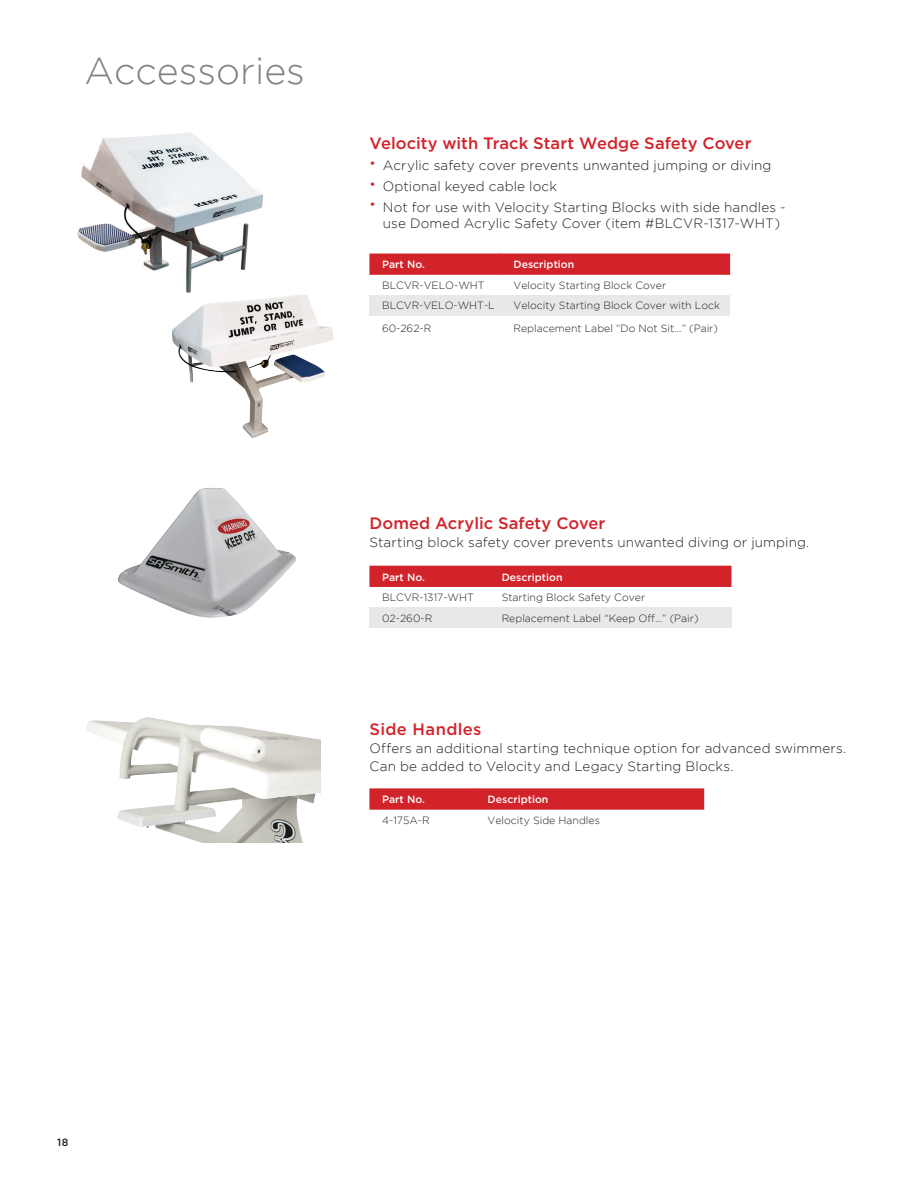
<style>
.page{position:relative;width:918px;height:1188px;background:#fff}
.page>*{position:absolute;margin:0;border:0;box-sizing:border-box;transform-origin:0 0}
._1_headline{font:300 37.5px "Gotham";color:#808285}
._3_bullets{font:500 16.5px "Gotham";color:#d2232a}
._2_subhead{font:500 16.5px "Gotham";letter-spacing:.005em;color:#d2232a}
._2_subhead-2{font:500 16.5px "Gotham";letter-spacing:.025em;color:#d2232a}
._3_bullets-2{font:300 13.5px/16.5px "Gotham";letter-spacing:.005em;color:#231f20;text-align:center}
._3_body{font:300 13.5px/18px "Gotham";letter-spacing:.01em;color:#231f20}
.t1{font:300 10.5px "Gotham";color:#231f20}
.t2{font:500 10.5px "Gotham";color:#fff}
.t3{font:500 10.5px "Gotham";color:#231f20}
</style>
<div class="page">
<img style="left:77px;top:132px;width:186px;height:161px">
<img style="left:172px;top:294px;width:162px;height:144px">
<img style="left:118px;top:488px;width:178px;height:130px">
<img style="left:87px;top:717px;width:233px;height:126px">
<svg style="left:369px;top:788px;width:335px;height:22px;background:#d32a31"></svg>
<div style="left:369px;top:607px;width:120px;height:21px;background:#e7e8e8"></div>
<div style="left:489px;top:607px;width:242px;height:21px;background:#e7e8e8"></div>
<div style="left:369px;top:566px;width:362px;height:21px;background:#d2232a"></div>
<div style="left:369px;top:295px;width:132px;height:21px;background:#e7e8e8"></div>
<div style="left:501px;top:295px;width:229px;height:21px;background:#e7e8e8"></div>
<div style="left:369px;top:254px;width:361px;height:21px;background:#d2232a"></div>
<p class="_1_headline" style="left:84px;top:50px;width:222px">Accessories</p>
<p class="_3_bullets" style="left:369px;top:133px;width:384px">Velocity with Track Start Wedge Safety Cover</p>
<p class="_3_bullets-2" style="left:369px;top:157px;width:404px"><sup>•</sup> Acrylic safety cover prevents unwanted jumping or diving</p>
<p class="_3_bullets-2" style="left:369px;top:178px;width:189px"><sup>•</sup> Optional keyed cable lock</p>
<p class="_3_bullets-2" style="left:369px;top:199px;width:418px"><sup>•</sup> Not for use with Velocity Starting Blocks with side handles - use Domed Acrylic Safety Cover (item #BLCVR-1317-WHT)</p>
<p class="t2" style="left:382px;top:258px;width:44px">Part No.</p>
<p class="t2" style="left:513px;top:258px;width:62px">Description</p>
<p class="t1" style="left:382px;top:279px;width:104px">BLCVR-VELO-WHT</p>
<p class="t1" style="left:513px;top:279px;width:154px">Velocity Starting Block Cover</p>
<p class="t1" style="left:382px;top:300px;width:114px">BLCVR-VELO-WHT-L</p>
<p class="t1" style="left:513px;top:300px;width:208px">Velocity Starting Block Cover with Lock</p>
<p class="t1" style="left:382px;top:322px;width:51px">60-262-R</p>
<p class="t1" style="left:513px;top:322px;width:206px">Replacement Label “Do Not Sit...” (Pair)</p>
<p class="_2_subhead" style="left:369px;top:513px;width:237px">Domed Acrylic Safety Cover</p>
<p class="_3_body" style="left:369px;top:534px;width:441px">Starting block safety cover prevents unwanted diving or jumping.</p>
<p class="t2" style="left:382px;top:570px;width:44px">Part No.</p>
<p class="t2" style="left:502px;top:570px;width:62px">Description</p>
<p class="t1" style="left:382px;top:592px;width:93px">BLCVR-1317-WHT</p>
<p class="t1" style="left:502px;top:592px;width:145px">Starting Block Safety Cover</p>
<p class="t1" style="left:382px;top:612px;width:52px">02-260-R</p>
<p class="t1" style="left:502px;top:612px;width:198px">Replacement Label “Keep Off...” (Pair)</p>
<p class="_2_subhead-2" style="left:369px;top:718px;width:114px">Side Handles</p>
<p class="_3_body" style="left:369px;top:739px;width:478px">Offers an additional starting technique option for advanced swimmers.<br>Can be added to Velocity and Legacy Starting Blocks.</p>
<p class="t2" style="left:382px;top:793px;width:44px">Part No.</p>
<p class="t2" style="left:488px;top:793px;width:62px">Description</p>
<p class="t1" style="left:382px;top:814px;width:49px">4-175A-R</p>
<p class="t1" style="left:488px;top:814px;width:114px">Velocity Side Handles</p>
<p class="t3" style="left:57px;top:1135px;width:13px">18</p>
</div>
